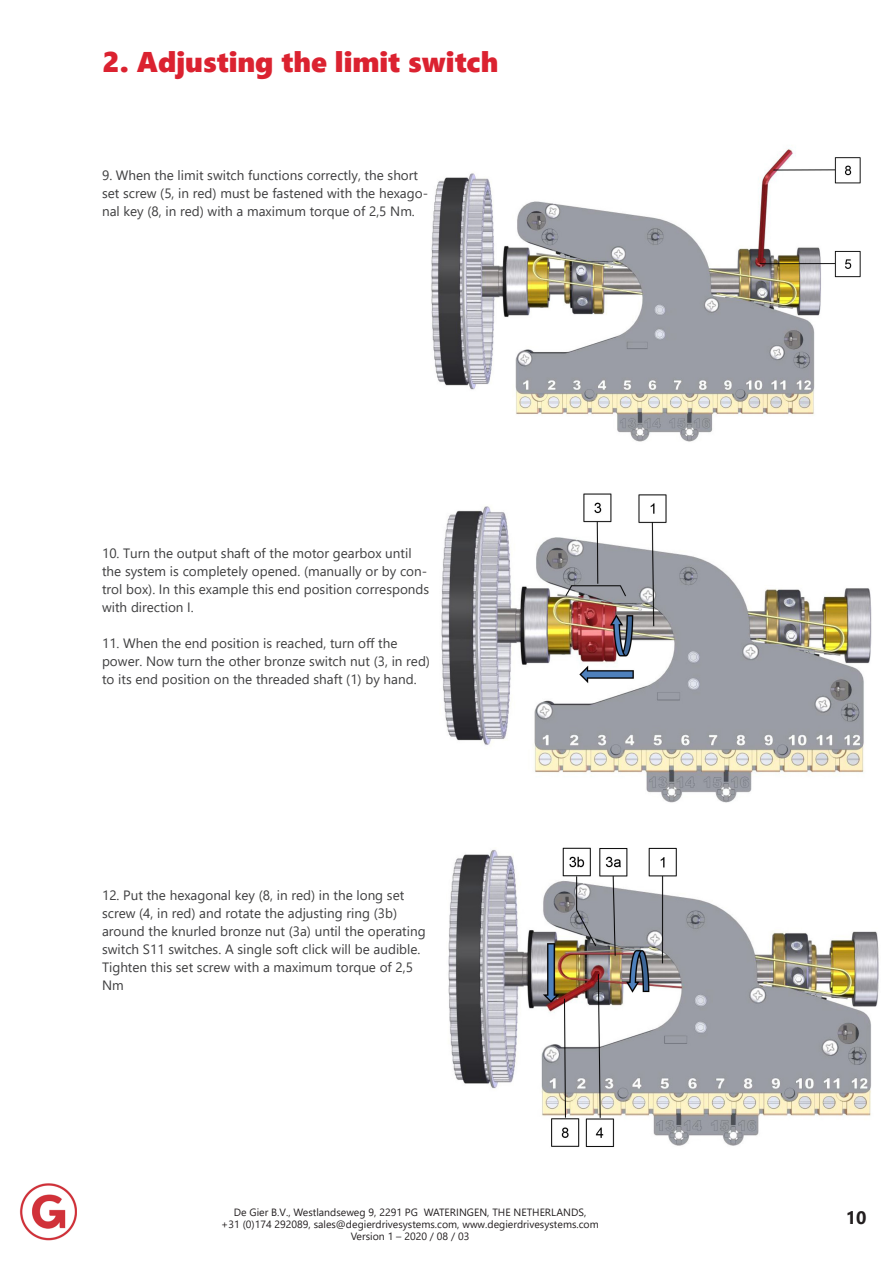
<style>
.page{position:relative;width:893px;height:1263px;background:#fff}
.page>*{position:absolute;margin:0;border:0;box-sizing:border-box;transform-origin:0 0}
.Kop{font:28.5px "Segoe UI Black";color:#db2230}
.t1{font:700 18px "Segoe UI";color:#231f20}
.Tekst{font:13.5px/18px "Segoe UI";color:#3e3e3f}
.t2{font:10.5px/12px "Segoe UI";color:#231f20;text-align:center}
</style>
<div class="page">
<img style="left:20px;top:1184px;width:57px;height:56px">
<img style="left:431px;top:148px;width:430px;height:294px">
<img style="left:441px;top:493px;width:431px;height:310px">
<img style="left:448px;top:847px;width:431px;height:300px">
<p class="Kop" style="left:103px;top:41px;width:397px">2. Adjusting the limit switch</p>
<p class="Tekst" style="left:102px;top:165px;width:327px">9. When the limit switch functions correctly, the short set screw (5, in red) must be fastened with the hexago&shy;nal key (8, in red) with a maximum torque of 2,5 Nm.</p>
<p class="Tekst" style="left:102px;top:543px;width:329px">10. Turn the output shaft of the motor gearbox until the system is completely opened. (manually or by con&shy;trol box). In this example this end position corresponds with direction I.</p>
<p class="Tekst" style="left:102px;top:633px;width:329px">11. When the end position is reached, turn off the power. Now turn the other bronze switch nut (3, in red) to its end position on the threaded shaft (1) by hand.</p>
<p class="Tekst" style="left:102px;top:885px;width:325px">12. Put the hexagonal key (8, in red) in the long set screw (4, in red) and rotate the adjusting ring (3b) around the knurled bronze nut (3a) until the operating switch S11 switches. A single soft click will be audible.<br>Tighten this set screw with a maximum torque of 2,5<br>Nm</p>
<p class="t2" style="left:221px;top:1206px;width:379px">De Gier B.V., Westlandseweg 9, 2291 PG WATERINGEN, THE NETHERLANDS,<br>+31 (0)174 292089, sales@degierdrivesystems.com, www.degierdrivesystems.com<br>Version 1 – 2020 / 08 / 03</p>
<h2 class="t1" style="left:846px;top:1201px;width:22px">10</h2>
</div>
